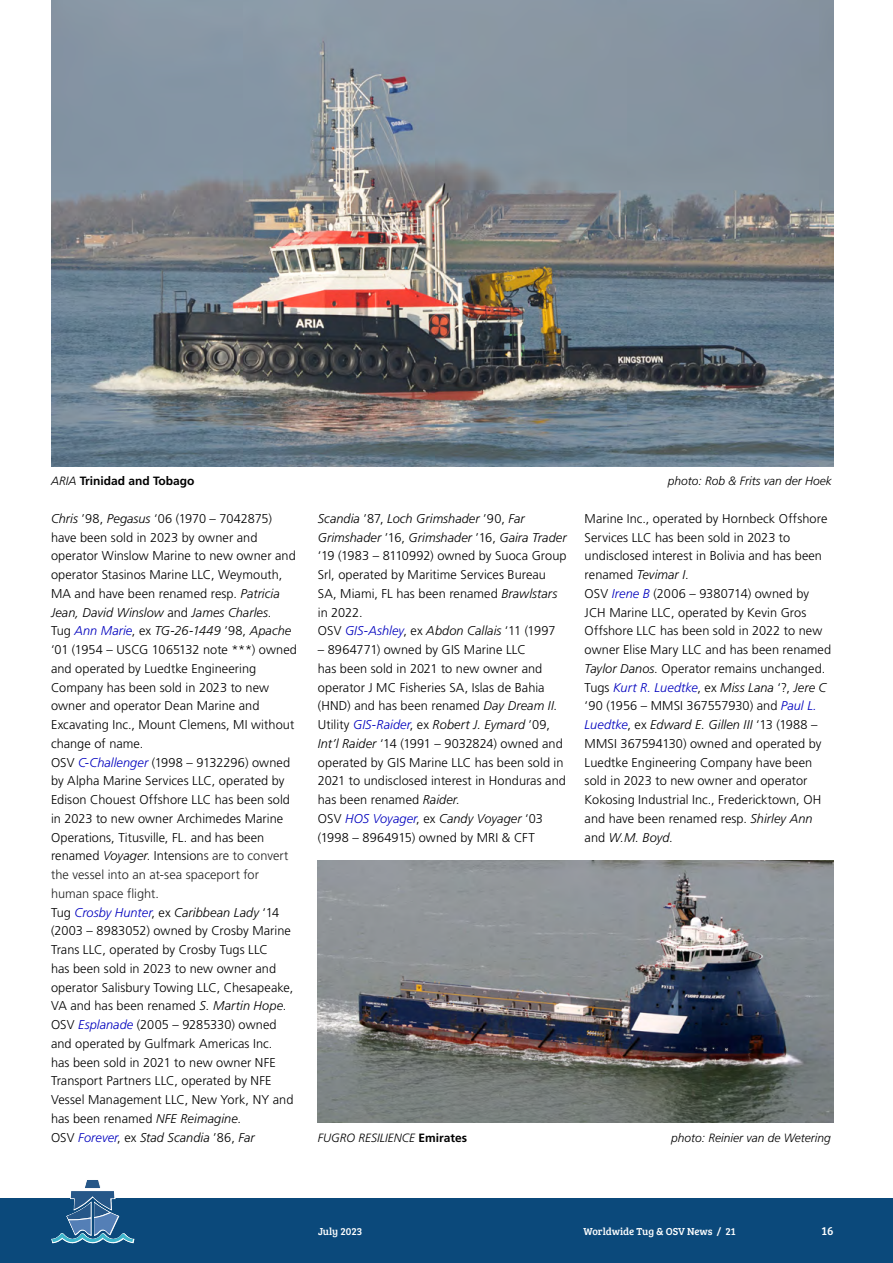
<style>
.page{position:relative;width:893px;height:1263px;background:#fff}
.page>*{position:absolute;margin:0;border:0;box-sizing:border-box;transform-origin:0 0}
.Bodytxt{font:300 12.75px/18.8px "Frutiger LT Std";letter-spacing:.005em;color:#000}
.Bodytxt-2{font:italic 300 12.75px "Frutiger LT Std";letter-spacing:.005em;color:#000}
.t1{font:italic 300 12px "Frutiger LT Std";color:#000}
.t2{font:700 12px "Frutiger LT Std";color:#000}
.t3{font:12px "Bree Serif";color:#fff}
.t4{font:10.5px "Bree Serif";color:#fff}
.s1{font-weight:300;font-style:italic}
.s2{font-style:italic}
.s3{font-style:italic;color:#0000be}
.s4{color:#222}
.s5{font-style:normal}
.s6{color:#0000be}
.s7{font-weight:700;font-style:normal}
</style>
<div class="page">
<div style="left:0;top:1198px;width:893px;height:65px;background:#0b497b"></div>
<svg style="left:51px;top:1180px;width:83px;height:63px"></svg>
<img style="left:51px;top:0;width:782px;height:466px">
<img style="left:318px;top:860px;width:515px;height:263px">
<p class="t2" style="left:51px;top:474px;width:145px"><span class="s1">ARIA</span> Trinidad and Tobago</p>
<p class="t1" style="left:668px;top:474px;width:166px">photo: Rob &amp; Frits van der Hoek</p>
<p class="Bodytxt" style="left:51px;top:509px;width:246px"><span class="s2">Chris</span> ’98, <span class="s2">Pegasus</span> ‘06 (1970 – 7042875) have been sold in 2023 by owner and operator Winslow Marine to new owner and operator Stasinos Marine LLC, Weymouth, MA and have been renamed resp. <span class="s2">Patricia Jean, David Winslow</span> and <span class="s2">James Charles</span>.</p>
<p class="Bodytxt" style="left:51px;top:622px;width:247px">Tug <span class="s3">Ann Marie</span>, ex <span class="s2">TG-26-1449</span> ’98, <span class="s2">Apache </span>‘01 (1954 – USCG 1065132 note ***) owned and operated by Luedtke Engineering Company has been sold in 2023 to new owner and operator Dean Marine and Excavating Inc., Mount Clemens, MI without change of name.</p>
<p class="Bodytxt" style="left:51px;top:753px;width:241px">OSV <span class="s3">C-Challenger</span> (1998 – 9132296) owned by Alpha Marine Services LLC, operated by Edison Chouest Offshore LLC has been sold in 2023 to new owner Archimedes Marine Operations, Titusville, FL. and has been renamed <span class="s2">Voyager</span>. Intension<span class="s4">s are to convert the vessel into an at-sea spaceport for human space flight.</span></p>
<p class="Bodytxt" style="left:51px;top:903px;width:244px">Tug <span class="s3">Crosby Hunter</span>, ex <span class="s2">Caribbean Lady</span> ‘14 (2003 – 8983052) owned by Crosby Marine Trans LLC, operated by Crosby Tugs LLC<br>has been sold in 2023 to new owner and operator Salisbury Towing LLC, Chesapeake, VA and has been renamed <span class="s2">S. Martin Hope</span>.</p>
<p class="Bodytxt" style="left:51px;top:1015px;width:244px">OSV <span class="s3">Esplanade</span> (2005 – 9285330) owned and operated by Gulfmark Americas Inc. has been sold in 2021 to new owner NFE Transport Partners LLC, operated by NFE Vessel Management LLC, New York, NY and has been renamed <span class="s2">NFE Reimagine</span>.</p>
<p class="Bodytxt-2" style="left:51px;top:1130px;width:205px"><span class="s5">OSV</span> <span class="s6">Forever</span><span class="s5">, ex</span> Stad Scandia <span class="s5">’86,</span> Far</p>
<p class="Bodytxt" style="left:318px;top:509px;width:250px"><span class="s2">Scandia</span> ’87, <span class="s2">Loch Grimshader</span> ’90, <span class="s2">Far Grimshader</span> ’16, <span class="s2">Grimshader</span> ’16, <span class="s2">Gaira Trader </span>‘19 (1983 – 8110992) owned by Suoca Group Srl, operated by Maritime Services Bureau SA, Miami, FL has been renamed <span class="s2">Brawlstars </span>in 2022.</p>
<p class="Bodytxt" style="left:318px;top:622px;width:239px">OSV <span class="s3">GIS-Ashley</span>, ex <span class="s2">Abdon Callais</span> ‘11 (1997</p>
<p class="Bodytxt" style="left:318px;top:640px;width:241px">– 8964771) owned by GIS Marine LLC<br>has been sold in 2021 to new owner and operator J MC Fisheries SA, Islas de Bahia (HND) and has been renamed <span class="s2">Day Dream II</span>.</p>
<p class="Bodytxt" style="left:318px;top:715px;width:250px">Utility <span class="s3">GIS-Raider</span>, ex <span class="s2">Robert J. Eymard</span> ’09, <span class="s2">Int’l Raider</span> ‘14 (1991 – 9032824) owned and operated by GIS Marine LLC has been sold in 2021 to undisclosed interest in Honduras and has been renamed <span class="s2">Raider.</span></p>
<p class="Bodytxt" style="left:318px;top:809px;width:227px">OSV <span class="s3">HOS Voyager</span>, ex <span class="s2">Candy Voyager</span> ‘03 (1998 – 8964915) owned by MRI &amp; CFT</p>
<p class="Bodytxt" style="left:585px;top:509px;width:244px">Marine Inc., operated by Hornbeck Offshore Services LLC has been sold in 2023 to undisclosed interest in Bolivia and has been renamed <span class="s2">Tevimar I</span>.</p>
<p class="Bodytxt" style="left:585px;top:584px;width:248px">OSV <span class="s3">Irene B</span> (2006 – 9380714) owned by JCH Marine LLC, operated by Kevin Gros Offshore LLC has been sold in 2022 to new owner Elise Mary LLC and has been renamed <span class="s2">Taylor Danos</span>. Operator remains unchanged.</p>
<p class="Bodytxt" style="left:585px;top:678px;width:243px">Tugs <span class="s3">Kurt R. Luedtke</span>, ex <span class="s2">Miss Lana</span> ‘?, <span class="s2">Jere C </span>‘90 (1956 – MMSI 367557930) and <span class="s3">Paul L.<br>Luedtke</span>, ex <span class="s2">Edward E. Gillen III</span> ‘13 (1988 – MMSI 367594130) owned and operated by Luedtke Engineering Company have been sold in 2023 to new owner and operator Kokosing Industrial Inc., Fredericktown, OH and have been renamed resp. <span class="s2">Shirley Ann </span>and <span class="s2">W.M. Boyd</span>.</p>
<p class="t1" style="left:318px;top:1130px;width:151px">FUGRO RESILIENCE <span class="s7">Emirates</span></p>
<p class="t1" style="left:671px;top:1130px;width:161px">photo: Reinier van de Wetering</p>
<p class="t4" style="left:318px;top:1224px;width:46px">July 2023</p>
<p class="t4" style="left:584px;top:1224px;width:154px">Worldwide Tug &amp; OSV News / 21</p>
<p class="t3" style="left:822px;top:1222px;width:13px">16</p>
</div>
